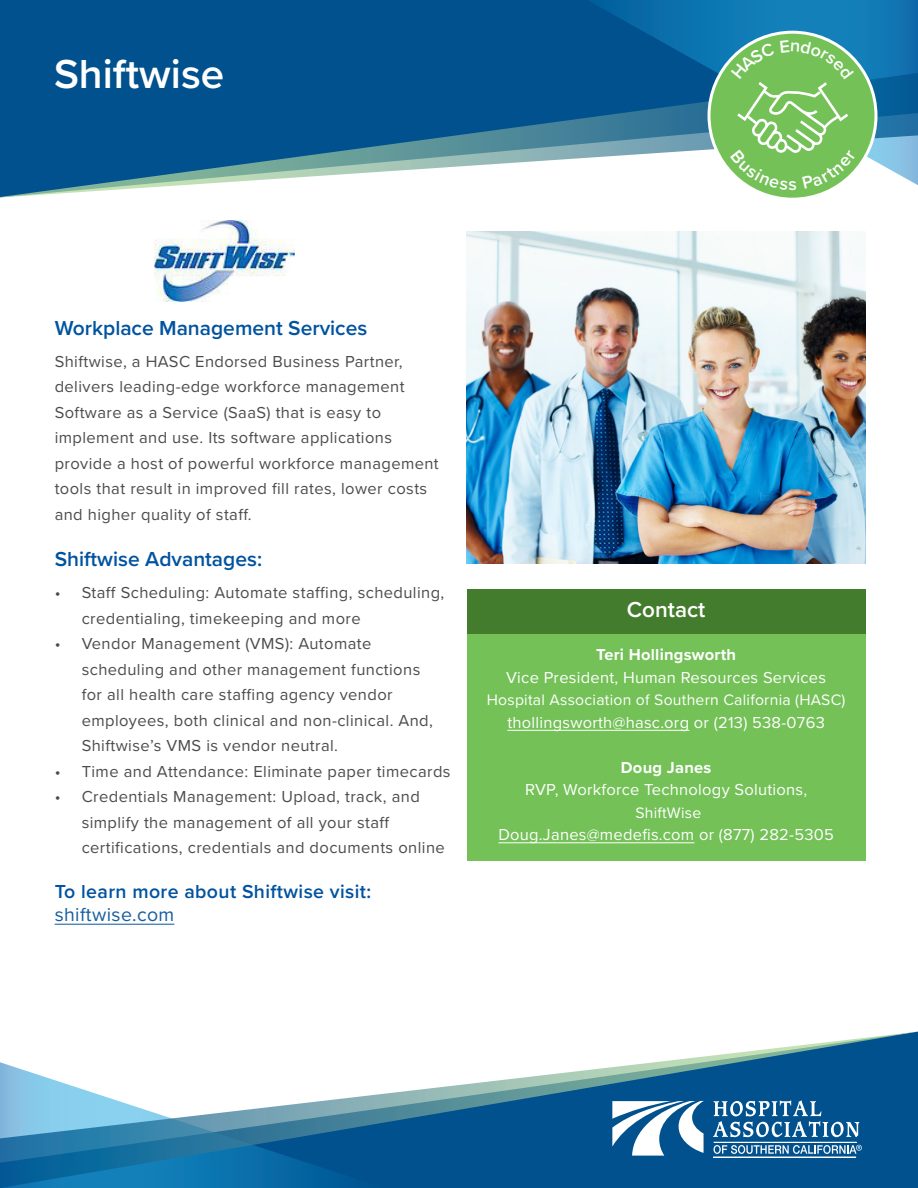
<style>
.page{position:relative;width:918px;height:1188px;background:#fff}
.page>*{position:absolute;margin:0;border:0;box-sizing:border-box;transform-origin:0 0}
.t1{font:600 42px "Proxima Nova";color:#fff}
.t2{font:600 22.5px "Proxima Nova";color:#fff}
.t3{font:600 21px "Proxima Nova";color:#0153a0}
.t4{font:600 19.5px/23.4px "Proxima Nova";letter-spacing:.02em;color:#0153a0}
.t5{font:16.5px/25.5px "Proxima Nova";letter-spacing:.025em;color:#4b4c4d}
.t6{font:16.5px "Proxima Nova";letter-spacing:.015em;color:#fff}
.t7{font:700 16.5px "Proxima Nova";letter-spacing:.015em;color:#fff}
.t8{font:15.75px "Proxima Nova";letter-spacing:.015em;color:#fff}
.s1{font-weight:400;color:#175d9e}
</style>
<div class="page">
<hr style="left:55px;top:924px;width:119px;height:1px;background:#175d9e">
<div style="left:467px;top:633px;width:398px;height:228px;background:#73c157"></div>
<div style="left:467px;top:589px;width:398px;height:45px;background:#447c2e"></div>
<hr style="left:507px;top:730px;width:182px;height:1px;background:#fff">
<hr style="left:498px;top:842px;width:197px;height:1px;background:#fff">
<div style="left:0;top:0;width:531px;height:73px;background:#00518e"></div>
<svg style="left:531px;top:0;width:387px;height:73px;background:#0a69a5"></svg>
<svg style="left:0;top:73px;width:918px;height:125px"></svg>
<svg style="left:0;top:1032px;width:918px;height:156px"></svg>
<svg style="left:612px;top:1101px;width:92px;height:55px"></svg>
<svg style="left:713px;top:1100px;width:146px;height:37px"></svg>
<hr style="left:714px;top:1142px;width:143px;height:1px;background:#fff">
<hr style="left:713px;top:1157px;width:143px;height:1px;background:#fff">
<svg style="left:714px;top:1145px;width:148px;height:9px"></svg>
<img style="left:467px;top:232px;width:399px;height:331px">
<img style="left:155px;top:220px;width:140px;height:82px">
<svg style="left:709px;top:32px;width:167px;height:167px;background:#87ca6f"></svg>
<svg style="left:730px;top:40px;width:126px;height:150px;background:#81c66c"></svg>
<p class="t1" style="left:54px;top:43px;width:172px">Shiftwise</p>
<p class="t3" style="left:55px;top:312px;width:314px">Workplace Management Services</p>
<p class="t5" style="left:55px;top:348px;width:386px">Shiftwise, a HASC Endorsed Business Partner, delivers leading-edge workforce management Software as a Service (SaaS) that is easy to implement and use. Its software applications provide a host of powerful workforce management tools that result in improved fill rates, lower costs and higher quality of staff.</p>
<p class="t3" style="left:55px;top:543px;width:209px">Shiftwise Advantages:</p>
<p class="t5" style="left:82px;top:579px;width:364px;text-indent:-27px">• Staff Scheduling: Automate staffing, scheduling, credentialing, timekeeping and more</p>
<p class="t5" style="left:82px;top:630px;width:353px;text-indent:-27px">• Vendor Management (VMS): Automate scheduling and other management functions for all health care staffing agency vendor employees, both clinical and non-clinical. And, Shiftwise’s VMS is vendor neutral.</p>
<p class="t5" style="left:55px;top:758px;width:397px">• Time and Attendance: Eliminate paper timecards</p>
<p class="t5" style="left:82px;top:783px;width:365px;text-indent:-27px">• Credentials Management: Upload, track, and simplify the management of all your staff certifications, credentials and documents online</p>
<p class="t4" style="left:55px;top:879px;width:318px">To learn more about Shiftwise visit: <span class="s1">shiftwise.com</span></p>
<p class="t2" style="left:627px;top:592px;width:80px">Contact</p>
<p class="t7" style="left:596px;top:642px;width:142px">Teri Hollingsworth</p>
<p class="t6" style="left:506px;top:665px;width:321px">Vice President, Human Resources Services</p>
<p class="t8" style="left:487px;top:688px;width:360px">Hospital Association of Southern California (HASC)</p>
<p class="t6" style="left:507px;top:710px;width:319px">thollingsworth@hasc.org or (213) 538-0763</p>
<p class="t7" style="left:621px;top:755px;width:92px">Doug Janes</p>
<p class="t6" style="left:525px;top:777px;width:284px">RVP, Workforce Technology Solutions,</p>
<p class="t8" style="left:635px;top:801px;width:67px">ShiftWise</p>
<p class="t6" style="left:498px;top:822px;width:337px">Doug.Janes@medefis.com or (877) 282-5305</p>
</div>
